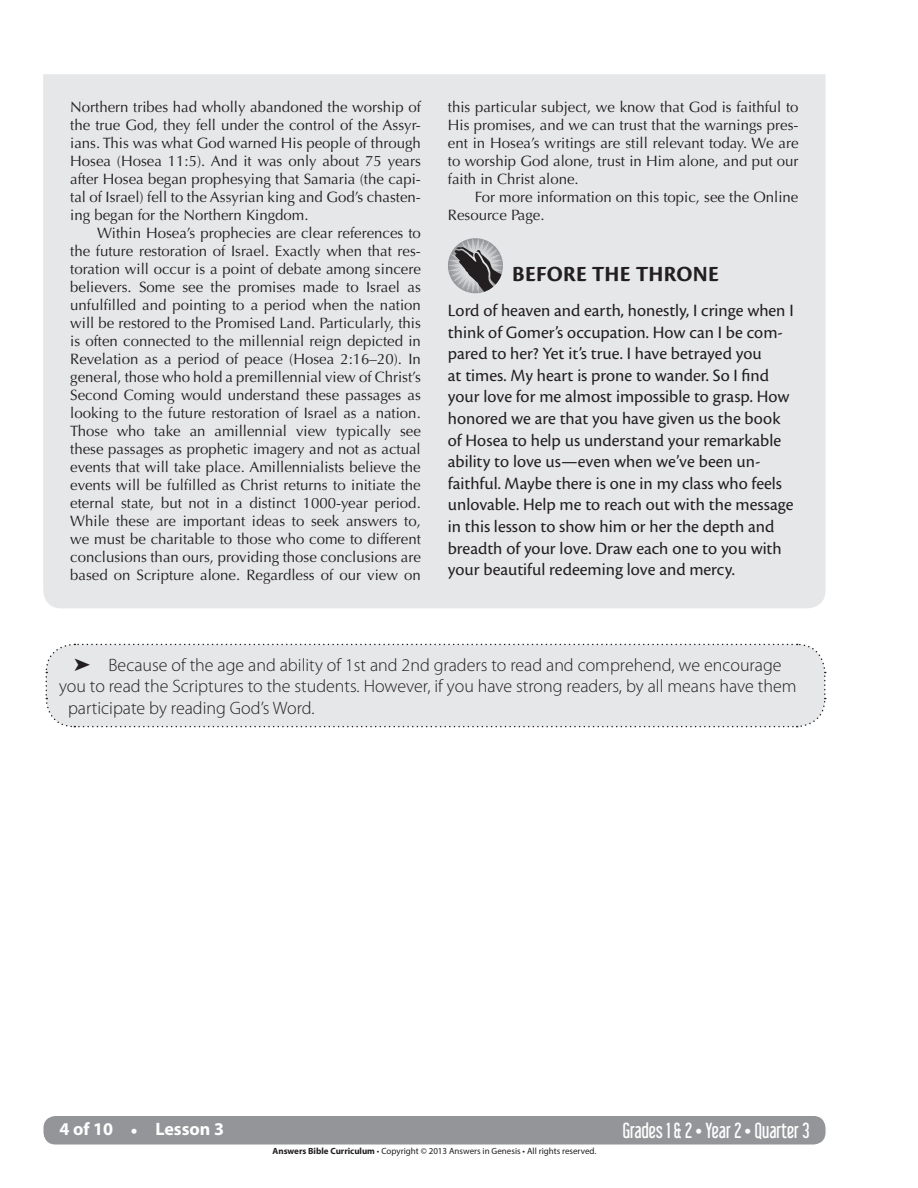
<style>
.page{position:relative;width:918px;height:1188px;background:#fff}
.page>*{position:absolute;margin:0;border:0;box-sizing:border-box;transform-origin:0 0}
.t1{font:700 22.5px "Cronos Pro";letter-spacing:.015em;color:#231f20}
.t2{font:19.5px "Libel Suit";color:#fff}
.t3{font:18px/21.6px "Cronos Pro";color:#231f20}
.t4{font:300 18px "Myriad Pro";color:#231f20}
.t5{font:700 18px "Myriad Pro";color:#fff}
.t6{font:15px/18px "Optima LT Std";color:#231f20;text-align:justify}
.t7{font:9px "Myriad Pro";color:#231f20}
.s1{font-family:"Libel Suit";font-weight:400;font-size:19.5px}
.s2{font-weight:700}
</style>
<div class="page">
<div style="left:43px;top:74px;width:783px;height:534px;background:#e6e7e9"></div>
<svg style="left:448px;top:238px;width:55px;height:55px;background:#949496"></svg>
<div style="left:44px;top:1116px;width:782px;height:28px;background:#939598;border-radius:12px"></div>
<div style="left:45px;top:643px;width:781px;height:85px;background:#e6e7e9"></div>
<p class="t6" style="left:70px;top:98px;width:352px">Northern tribes had wholly abandoned the worship of the true God, they fell under the control of the Assyr&shy;ians. This was what God warned His people of through Hosea (Hosea 11:5). And it was only about 75 years after Hosea began prophesying that Samaria (the capi&shy;tal of Israel) fell to the Assyrian king and God’s chasten&shy;ing began for the Northern Kingdom.</p>
<p class="t6" style="left:70px;top:224px;width:352px;text-indent:27px">Within Hosea’s prophecies are clear references to the future restoration of Israel. Exactly when that res&shy;toration will occur is a point of debate among sincere believers. Some see the promises made to Israel as unfulfilled and pointing to a period when the nation will be restored to the Promised Land. Particularly, this is often connected to the millennial reign depicted in Revelation as a period of peace (Hosea 2:16–20). In general, those who hold a premillennial view of Christ’s Second Coming would understand these passages as looking to the future restoration of Israel as a nation.<br>Those who take an amillennial view typically see these passages as prophetic imagery and not as actual events that will take place. Amillennialists believe the events will be fulfilled as Christ returns to initiate the eternal state, but not in a distinct 1000-year period.<br>While these are important ideas to seek answers to, we must be charitable to those who come to different conclusions than ours, providing those conclusions are based on Scripture alone. Regardless of our view on</p>
<p class="t6" style="left:448px;top:98px;width:352px">this particular subject, we know that God is faithful to His promises, and we can trust that the warnings pres&shy;ent in Hosea’s writings are still relevant today. We are to worship God alone, trust in Him alone, and put our faith in Christ alone.</p>
<p class="t6" style="left:448px;top:188px;width:352px;text-indent:27px">For more information on this topic, see the Online<br>Resource Page.</p>
<h1 class="t1" style="left:512px;top:261px;width:208px">BEFORE THE THRONE</h1>
<p class="t3" style="left:448px;top:300px;width:347px">Lord of heaven and earth, honestly, I cringe when I think of Gomer’s occupation. How can I be com&shy;pared to her? Yet it’s true. I have betrayed you<br>at times. My heart is prone to wander. So I find your love for me almost impossible to grasp. How honored we are that you have given us the book of Hosea to help us understand your remarkable ability to love us—even when we’ve been un&shy;faithful. Maybe there is one in my class who feels unlovable. Help me to reach out with the message in this lesson to show him or her the depth and breadth of your love. Draw each one to you with your beautiful redeeming love and mercy.</p>
<p class="t4" style="left:74px;top:655px;width:709px">➤ Because of the age and ability of 1st and 2nd graders to read and comprehend, we encourage</p>
<p class="t4" style="left:59px;top:676px;width:739px">you to read the Scriptures to the students. However, if you have strong readers, by all means have them</p>
<p class="t4" style="left:68px;top:698px;width:248px">participate by reading God’s Word.</p>
<p class="t5" style="left:60px;top:1118px;width:166px">4 of 10 <span class="s1">•</span> Lesson 3</p>
<h2 class="t2" style="left:623px;top:1118px;width:188px">Grades 1 &amp; 2 • Year 2 • Quarter 3</h2>
<p class="t7" style="left:273px;top:1145px;width:325px"><span class="s2">Answers Bible Curriculum</span> • Copyright © 2013 Answers in Genesis • All rights reserved.</p>
<h2 class="t2" style="left:620px;top:1118px;width:74px">Grades 5 6</h2>
</div>
